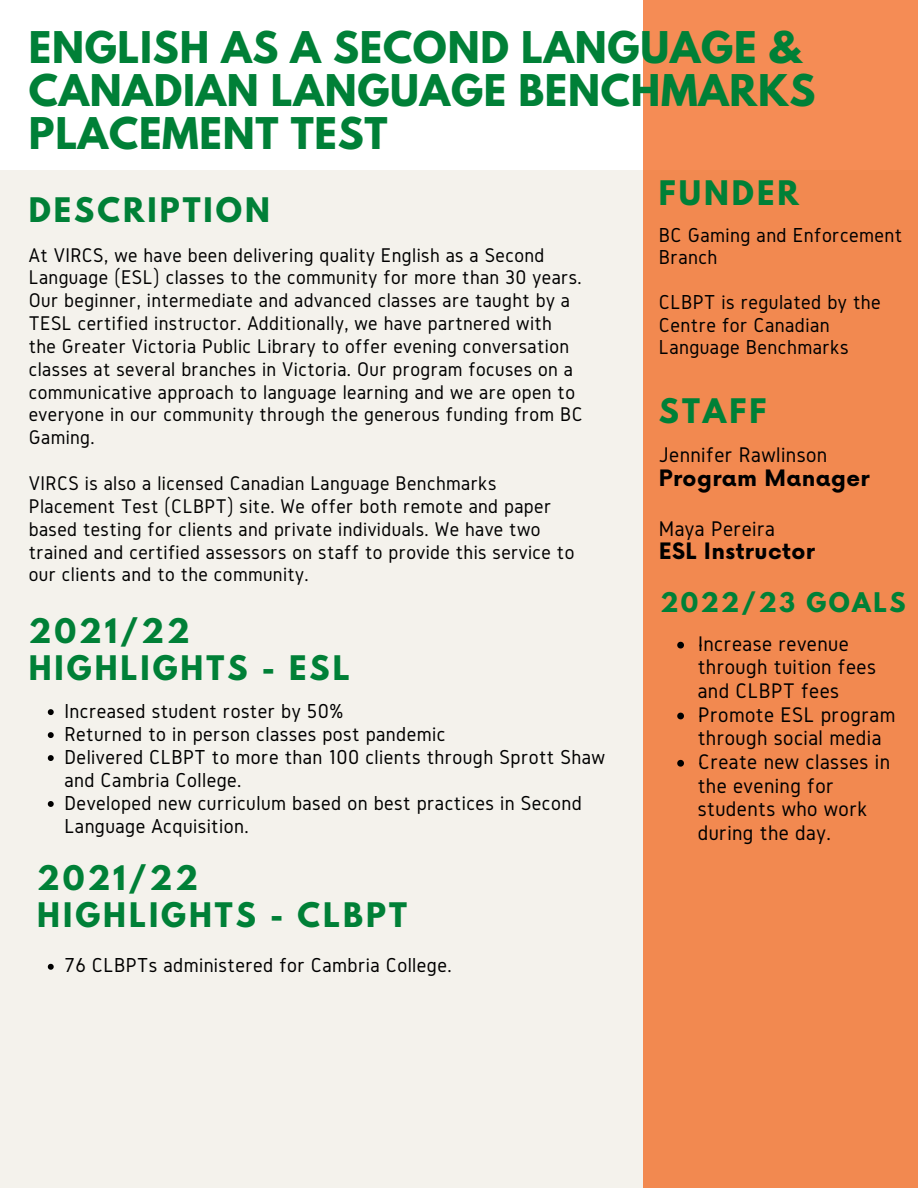
<style>
.page{position:relative;width:918px;height:1188px;background:#fff}
.page>*{position:absolute;margin:0;border:0;box-sizing:border-box;transform-origin:0 0}
.t1{font:700 38.7px/42.8px "League Spartan";letter-spacing:.02em;color:#008037}
.t2{font:700 30px/37.2px "League Spartan";letter-spacing:.1em;color:#008037}
.t3{font:700 24px "League Spartan";letter-spacing:.1em;color:#008037}
.t4{font:22.05px/23.7px "Gidole";letter-spacing:.02em;color:#000}
.t5{font:700 22.05px "Now";letter-spacing:.02em;color:#000}
.t6{font:21px/23px "Gidole";letter-spacing:.02em;color:#000}
.t7{font:20.55px/22.8px "Gidole";letter-spacing:.02em;color:#000}
</style>
<div class="page">
<div style="left:0;top:170px;width:918px;height:1018px;background:#f4f2ec"></div>
<div style="left:643px;top:0;width:275px;height:1188px;background:#f28950"></div>
<svg style="left:48px;top:709px;width:6px;height:6px"></svg>
<svg style="left:48px;top:732px;width:6px;height:6px"></svg>
<svg style="left:48px;top:755px;width:6px;height:6px"></svg>
<svg style="left:48px;top:801px;width:6px;height:6px"></svg>
<svg style="left:48px;top:964px;width:6px;height:6px"></svg>
<svg style="left:677px;top:642px;width:7px;height:7px"></svg>
<svg style="left:677px;top:713px;width:7px;height:6px"></svg>
<svg style="left:677px;top:760px;width:7px;height:7px"></svg>
<h1 class="t1" style="left:29px;top:31px;width:788px">ENGLISH AS A SECOND LANGUAGE &amp;<br>CANADIAN LANGUAGE BENCHMARKS<br>PLACEMENT TEST</h1>
<h2 class="t2" style="left:29px;top:195px;width:243px">DESCRIPTION</h2>
<p class="t7" style="left:29px;top:243px;width:555px">At VIRCS, we have been delivering quality English as a Second Language (ESL) classes to the community for more than 30 years.<br>Our beginner, intermediate and advanced classes are taught by a TESL certified instructor. Additionally, we have partnered with the Greater Victoria Public Library to offer evening conversation classes at several branches in Victoria. Our program focuses on a communicative approach to language learning and we are open to everyone in our community through the generous funding from BC Gaming.</p>
<p class="t7" style="left:29px;top:471px;width:547px">VIRCS is also a licensed Canadian Language Benchmarks Placement Test (CLBPT) site. We offer both remote and paper based testing for clients and private individuals. We have two trained and certified assessors on staff to provide this service to our clients and to the community.</p>
<h2 class="t2" style="left:29px;top:616px;width:322px">2021/22<br>HIGHLIGHTS - ESL</h2>
<p class="t6" style="left:64px;top:699px;width:542px">Increased student roster by 50%<br>Returned to in person classes post pandemic<br>Delivered CLBPT to more than 100 clients through Sprott Shaw and Cambria College.<br>Developed new curriculum based on best practices in Second Language Acquisition.</p>
<h2 class="t2" style="left:37px;top:863px;width:371px">2021/22<br>HIGHLIGHTS - CLBPT</h2>
<p class="t6" style="left:64px;top:954px;width:389px">76 CLBPTs administered for Cambria College.</p>
<h2 class="t2" style="left:659px;top:178px;width:142px">FUNDER</h2>
<p class="t6" style="left:659px;top:223px;width:245px;line-height:22.5px">BC Gaming and Enforcement<br>Branch</p>
<p class="t6" style="left:659px;top:291px;width:223px;line-height:22.5px">CLBPT is regulated by the<br>Centre for Canadian<br>Language Benchmarks</p>
<h2 class="t2" style="left:659px;top:396px;width:109px">STAFF</h2>
<p class="t4" style="left:659px;top:443px;width:170px">Jennifer Rawlinson</p>
<p class="t5" style="left:659px;top:466px;width:212px">Program Manager</p>
<p class="t4" style="left:659px;top:516px;width:118px">Maya Pereira</p>
<p class="t5" style="left:659px;top:539px;width:158px">ESL Instructor</p>
<p class="t3" style="left:660px;top:591px;width:247px">2022/23 GOALS</p>
<p class="t4" style="left:698px;top:631px;width:199px">·Increase revenue through tuition fees and CLBPT fees ·Promote ESL program through social media ·Create new classes in the evening for students who work during the day.</p>
</div>
